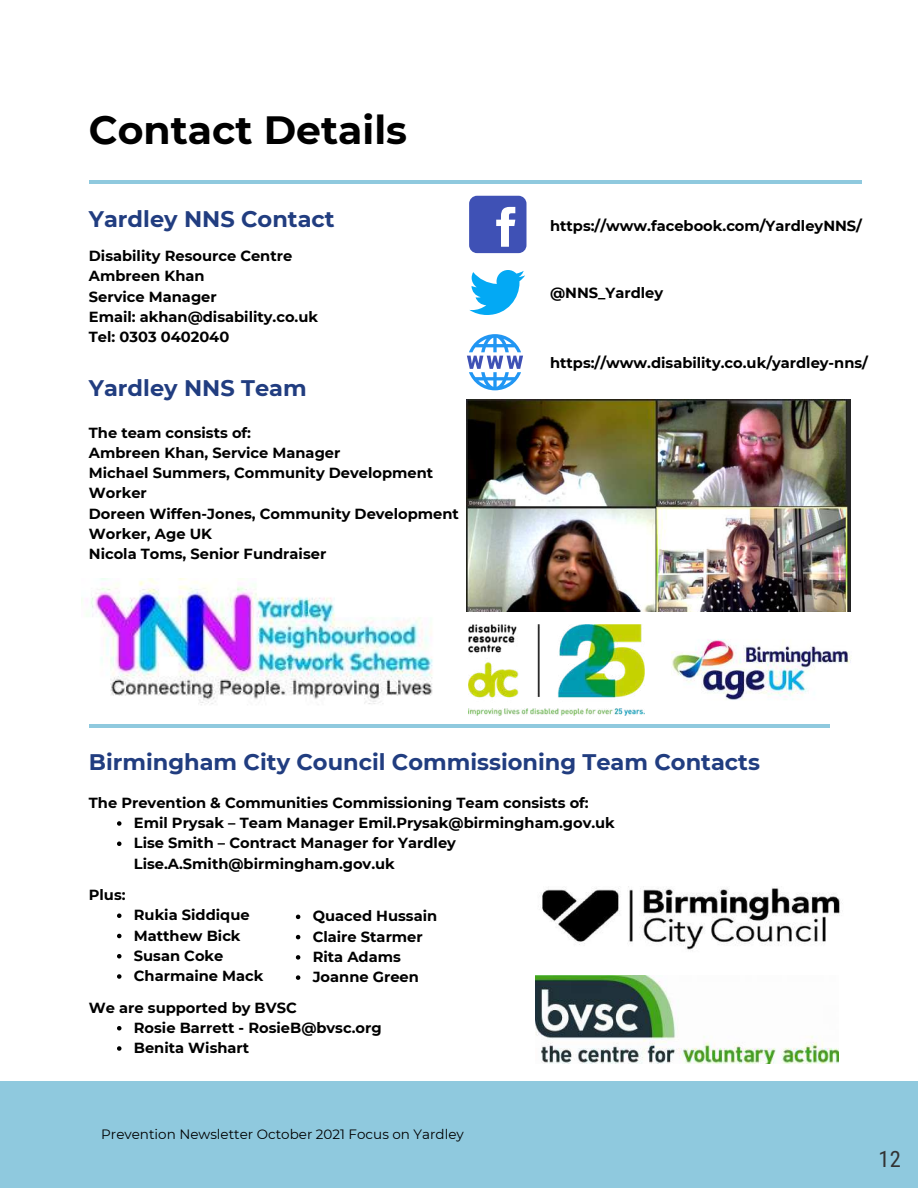
<style>
.page{position:relative;width:918px;height:1188px;background:#fff}
.page>*{position:absolute;margin:0;border:0;box-sizing:border-box;transform-origin:0 0}
.t1{font:700 39.3px "Montserrat";color:#000}
.t2{font:700 22.5px "Montserrat";color:#213d80}
.t3{font:22.5px "Roboto Condensed";color:#333}
.t4{font:700 14.7px/20.2px "Montserrat";color:#000}
.t5{font:13.5px "Montserrat";color:#000}
</style>
<div class="page">
<div style="left:0;top:1081px;width:918px;height:107px;background:#8fc9de"></div>
<hr style="left:89px;top:180px;width:773px;height:3px;background:#8fc9de">
<svg style="left:117px;top:821px;width:5px;height:5px"></svg>
<svg style="left:117px;top:842px;width:5px;height:4px"></svg>
<svg style="left:117px;top:914px;width:5px;height:4px"></svg>
<svg style="left:117px;top:934px;width:5px;height:4px"></svg>
<svg style="left:117px;top:954px;width:5px;height:4px"></svg>
<svg style="left:117px;top:974px;width:5px;height:5px"></svg>
<svg style="left:117px;top:1026px;width:5px;height:4px"></svg>
<svg style="left:117px;top:1046px;width:5px;height:5px"></svg>
<img style="left:542px;top:886px;width:298px;height:65px">
<img style="left:536px;top:975px;width:303px;height:88px">
<hr style="left:89px;top:724px;width:740px;height:4px;background:#8fc9de">
<svg style="left:296px;top:915px;width:4px;height:4px"></svg>
<svg style="left:296px;top:935px;width:4px;height:4px"></svg>
<svg style="left:296px;top:955px;width:4px;height:5px"></svg>
<svg style="left:296px;top:975px;width:4px;height:5px"></svg>
<img style="left:81px;top:578px;width:352px;height:127px">
<div style="left:469px;top:196px;width:58px;height:57px;background:#3f51b5;border-radius:8px"></div>
<svg style="left:496px;top:207px;width:19px;height:40px"></svg>
<svg style="left:469px;top:270px;width:56px;height:45px"></svg>
<svg style="left:467px;top:334px;width:56px;height:56px"></svg>
<img style="left:467px;top:399px;width:383px;height:213px">
<img style="left:671px;top:639px;width:180px;height:61px">
<img style="left:468px;top:624px;width:177px;height:92px">
<h1 class="t1" style="left:89px;top:102px;width:320px">Contact Details</h1>
<h2 class="t2" style="left:89px;top:203px;width:247px">Yardley NNS Contact</h2>
<p class="t4" style="left:89px;top:245px;width:231px">Disability Resource Centre<br>Ambreen Khan<br>Service Manager<br>Email: akhan@disability.co.uk<br>Tel: 0303 0402040</p>
<h2 class="t2" style="left:89px;top:372px;width:219px">Yardley NNS Team</h2>
<p class="t4" style="left:89px;top:422px;width:372px">The team consists of:<br>Ambreen Khan, Service Manager<br>Michael Summers, Community Development<br>Worker<br>Doreen Wiffen-Jones, Community Development<br>Worker, Age UK<br>Nicola Toms, Senior Fundraiser</p>
<p class="t4" style="left:550px;top:215px;width:313px">https://www.facebook.com/YardleyNNS/</p>
<p class="t4" style="left:550px;top:282px;width:115px">@NNS_Yardley</p>
<p class="t4" style="left:550px;top:352px;width:319px">https://www.disability.co.uk/yardley-nns/</p>
<h2 class="t2" style="left:89px;top:745px;width:673px">Birmingham City Council Commissioning Team Contacts</h2>
<p class="t4" style="left:134px;top:792px;width:483px;text-indent:-45px">The Prevention &amp; Communities Commissioning Team consists of:<br>Emil Prysak – Team Manager Emil.Prysak@birmingham.gov.uk Lise Smith – Contract Manager for Yardley Lise.A.Smith@birmingham.gov.uk</p>
<p class="t4" style="left:89px;top:884px;width:38px">Plus:</p>
<p class="t4" style="left:134px;top:904px;width:131px">Rukia Siddique<br>Matthew Bick<br>Susan Coke<br>Charmaine Mack</p>
<p class="t4" style="left:134px;top:996px;width:249px;text-indent:-45px">We are supported by BVSC<br>Rosie Barrett - RosieB@bvsc.org<br>Benita Wishart</p>
<p class="t4" style="left:313px;top:905px;width:126px">Quaced Hussain<br>Claire Starmer<br>Rita Adams<br>Joanne Green</p>
<p class="t5" style="left:101px;top:1124px;width:364px">Prevention Newsletter October 2021 Focus on Yardley</p>
<h2 class="t3" style="left:879px;top:1143px;width:24px">12</h2>
</div>
